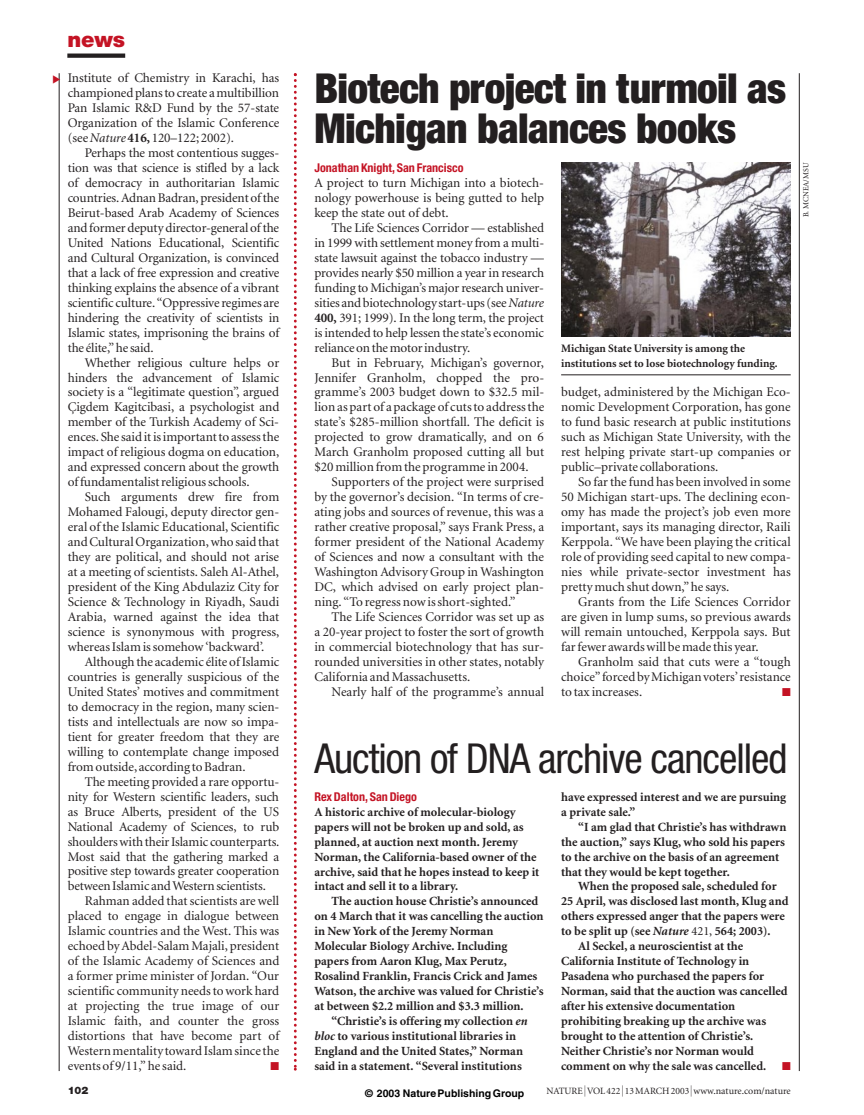
<style>
.page{position:relative;width:864px;height:1115px;background:#fff}
.page>*{position:absolute;margin:0;border:0;box-sizing:border-box;transform-origin:0 0}
.t1{font:900 condensed 41.25px/39.9px "Helvetica Neue";letter-spacing:-.015em;color:#231f20}
.t2{font:condensed 41.25px "Helvetica Neue";letter-spacing:-.025em;color:#231f20}
.t3{font:900 21.3px "Helvetica Neue";color:#c41324}
.t4{font:13.2px/15px "Minion";color:#231f20;text-align:justify}
.t5{font:700 12.45px/15px "Minion";color:#231f20}
.t6{font:700 condensed 12.15px "Helvetica Neue";color:#c41324}
.t7{font:700 11.4px/15px "Minion";color:#231f20}
.t8{font:11.4px "Zapf Dingbats";color:#c41324}
.t9{font:700 10.5px "Helvetica";color:#000}
.t10{font:900 10.35px "Helvetica Neue";color:#231f20}
.t11{font:9.6px "Minion";color:#231f20}
.t12{font:7.8px "Minion";color:#231f20}
.s1{font-style:italic}
.s2{font-weight:700}
.s3{font-weight:400}
.s4{font-family:"Unica SB";font-weight:300;font-size:11.4px}
.s5{font-size:10.05px}
</style>
<div class="page">
<div style="left:67px;top:53px;width:58px;height:5px;background:#231f20"></div>
<hr style="left:59px;top:73px;width:1px;height:998px;background:#231f20">
<hr style="left:799px;top:73px;width:1px;height:998px;background:#231f20">
<svg style="left:294px;top:73px;width:3px;height:997px"></svg>
<hr style="left:561px;top:374px;width:230px;height:1px;background:#231f20">
<img style="left:561px;top:163px;width:230px;height:173px">
<svg style="left:58px;top:75px;width:2px;height:8px"></svg>
<h2 class="t3" style="left:67px;top:32px;width:59px">news</h2>
<p class="t4" style="left:68px;top:71px;width:213px">Institute of Chemistry in Karachi, has championed plans to create a multibillion Pan Islamic R&amp;D Fund by the 57-state Organization of the Islamic Conference (see <span class="s1">Nature</span> <span class="s2">416,</span> 120–122; 2002).</p>
<p class="t4" style="left:68px;top:146px;width:213px;text-indent:17px">Perhaps the most contentious sugges&shy;tion was that science is stifled by a lack of democracy in authoritarian Islamic countries. Adnan Badran, president of the Beirut-based Arab Academy of Sciences and former deputy director-general of the United Nations Educational, Scientific and Cultural Organization, is convinced that a lack of free expression and creative thinking explains the absence of a vibrant scientific culture. “Oppressive regimes are hindering the creativity of scientists in Islamic states, imprisoning the brains of the élite,” he said.</p>
<p class="t4" style="left:68px;top:356px;width:213px;text-indent:17px">Whether religious culture helps or hinders the advancement of Islamic society is a “legitimate question”, argued Çigdem Kagitcibasi, a psychologist and member of the Turkish Academy of Sci&shy;ences. She said it is important to assess the impact of religious dogma on education, and expressed concern about the growth of fundamentalist religious schools.</p>
<p class="t4" style="left:68px;top:490px;width:213px;text-indent:17px">Such arguments drew fire from Mohamed Falougi, deputy director gen&shy;eral of the Islamic Educational, Scientific and Cultural Organization, who said that they are political, and should not arise at a meeting of scientists. Saleh Al-Athel, president of the King Abdulaziz City for Science &amp; Technology in Riyadh, Saudi Arabia, warned against the idea that science is synonymous with progress, whereas Islam is somehow ‘backward’.</p>
<p class="t4" style="left:68px;top:655px;width:213px;text-indent:17px">Although the academic élite of Islamic countries is generally suspicious of the United States’ motives and commitment to democracy in the region, many scien&shy;tists and intellectuals are now so impa&shy;tient for greater freedom that they are willing to contemplate change imposed from outside, according to Badran.</p>
<p class="t4" style="left:68px;top:775px;width:213px;text-indent:17px">The meeting provided a rare opportu&shy;nity for Western scientific leaders, such as Bruce Alberts, president of the US National Academy of Sciences, to rub shoulders with their Islamic counterparts.<br>Most said that the gathering marked a positive step towards greater cooperation between Islamic and Western scientists.</p>
<p class="t4" style="left:68px;top:894px;width:213px;text-indent:17px">Rahman added that scientists are well placed to engage in dialogue between Islamic countries and the West. This was echoed by Abdel-Salam Majali, president of the Islamic Academy of Sciences and a former prime minister of Jordan. “Our scientific community needs to work hard at projecting the true image of our Islamic faith, and counter the gross distortions that have become part of Western mentality toward Islam since the events of 9/11,” he said.</p>
<p class="t8" style="left:271px;top:1060px;width:10px">■</p>
<h1 class="t1" style="left:314px;top:72px;width:473px">Biotech project in turmoil as<br>Michigan balances books</h1>
<p class="t6" style="left:314px;top:163px;width:151px">Jonathan Knight, San Francisco</p>
<p class="t4" style="left:314px;top:176px;width:231px">A project to turn Michigan into a biotech&shy;nology powerhouse is being gutted to help keep the state out of debt.</p>
<p class="t4" style="left:314px;top:221px;width:231px;text-indent:17px">The Life Sciences Corridor — established in 1999 with settlement money from a multi&shy;state lawsuit against the tobacco industry — provides nearly $50 million a year in research funding to Michigan’s major research univer&shy;sities and biotechnology start-ups (see <span class="s1">Nature </span><span class="s2">400,</span> 391; 1999). In the long term, the project is intended to help lessen the state’s economic reliance on the motor industry.</p>
<p class="t4" style="left:314px;top:356px;width:231px;text-indent:17px">But in February, Michigan’s governor, Jennifer Granholm, chopped the pro&shy;gramme’s 2003 budget down to $32.5 mil&shy;lion as part of a package of cuts to address the state’s $285-million shortfall. The deficit is projected to grow dramatically, and on 6<br>March Granholm proposed cutting all but $20 million from the programme in 2004.</p>
<p class="t4" style="left:314px;top:475px;width:231px;text-indent:17px">Supporters of the project were surprised by the governor’s decision. “In terms of cre&shy;ating jobs and sources of revenue, this was a rather creative proposal,” says Frank Press, a former president of the National Academy of Sciences and now a consultant with the Washington Advisory Group in Washington DC, which advised on early project plan&shy;ning. “To regress now is short-sighted.”</p>
<p class="t4" style="left:314px;top:610px;width:231px;text-indent:17px">The Life Sciences Corridor was set up as a 20-year project to foster the sort of growth in commercial biotechnology that has sur&shy;rounded universities in other states, notably California and Massachusetts.</p>
<p class="t4" style="left:332px;top:685px;width:214px">Nearly half of the programme’s annual</p>
<p class="t7" style="left:561px;top:341px;width:218px">Michigan State University is among the institutions set to lose biotechnology funding.</p>
<p class="t4" style="left:561px;top:386px;width:231px">budget, administered by the Michigan Eco&shy;nomic Development Corporation, has gone to fund basic research at public institutions such as Michigan State University, with the rest helping private start-up companies or public–private collaborations.</p>
<p class="t4" style="left:561px;top:475px;width:231px;text-indent:17px">So far the fund has been involved in some 50 Michigan start-ups. The declining econ&shy;omy has made the project’s job even more important, says its managing director, Raili Kerppola. “We have been playing the critical role of providing seed capital to new compa&shy;nies while private-sector investment has pretty much shut down,” he says.</p>
<p class="t4" style="left:561px;top:595px;width:231px;text-indent:17px">Grants from the Life Sciences Corridor are given in lump sums, so previous awards will remain untouched, Kerppola says. But far fewer awards will be made this year.</p>
<p class="t4" style="left:561px;top:655px;width:231px;text-indent:17px">Granholm said that cuts were a “tough choice” forced by Michigan voters’ resistance to tax increases.</p>
<p class="t8" style="left:782px;top:686px;width:10px">■</p>
<h1 class="t2" style="left:314px;top:743px;width:475px">Auction of DNA archive cancelled</h1>
<p class="t6" style="left:314px;top:792px;width:104px">Rex Dalton, San Diego</p>
<p class="t5" style="left:314px;top:805px;width:226px">A historic archive of molecular-biology papers will not be broken up and sold, as planned, at auction next month. Jeremy Norman, the California-based owner of the archive, said that he hopes instead to keep it intact and sell it to a library.</p>
<p class="t5" style="left:314px;top:895px;width:231px;text-indent:17px">The auction house Christie’s announced on 4 March that it was cancelling the auction in New York of the Jeremy Norman Molecular Biology Archive. Including papers from Aaron Klug, Max Perutz, Rosalind Franklin, Francis Crick and James Watson, the archive was valued for Christie’s at between $2.2 million and $3.3 million.</p>
<p class="t5" style="left:314px;top:1014px;width:215px;text-indent:17px">“Christie’s is offering my collection <span class="s1">en bloc</span> to various institutional libraries in England and the United States,” Norman said in a statement. “Several institutions</p>
<p class="t5" style="left:561px;top:790px;width:227px">have expressed interest and we are pursuing a private sale.”</p>
<p class="t5" style="left:561px;top:820px;width:227px;text-indent:17px">“I am glad that Christie’s has withdrawn the auction,” says Klug, who sold his papers to the archive on the basis of an agreement that they would be kept together.</p>
<p class="t5" style="left:578px;top:880px;width:200px">When the proposed sale, scheduled for</p>
<p class="t5" style="left:561px;top:895px;width:229px">25 April, was disclosed last month, Klug and</p>
<p class="t5" style="left:561px;top:910px;width:225px">others expressed anger that the papers were</p>
<p class="t5" style="left:561px;top:925px;width:211px">to be split up (see <span class="s1">Nature</span> <span class="s3">421,</span> 564; 2003).</p>
<p class="t5" style="left:578px;top:939px;width:167px">Al Seckel, a neuroscientist at the</p>
<p class="t5" style="left:561px;top:954px;width:190px">California Institute of Technology in</p>
<p class="t5" style="left:561px;top:969px;width:205px">Pasadena who purchased the papers for</p>
<p class="t5" style="left:561px;top:984px;width:228px">Norman, said that the auction was cancelled</p>
<p class="t5" style="left:561px;top:999px;width:176px">after his extensive documentation</p>
<p class="t5" style="left:561px;top:1014px;width:207px">prohibiting breaking up the archive was</p>
<p class="t5" style="left:561px;top:1029px;width:194px">brought to the attention of Christie’s.</p>
<p class="t5" style="left:561px;top:1044px;width:194px">Neither Christie’s nor Norman would</p>
<p class="t5" style="left:561px;top:1059px;width:207px">comment on why the sale was cancelled.</p>
<p class="t8" style="left:782px;top:1060px;width:10px">■</p>
<p class="t10" style="left:68px;top:1086px;width:22px">102</p>
<p class="t11" style="left:547px;top:1086px;width:246px">NATURE<span class="s4">|</span> VOL 422 <span class="s4">|</span> 13 MARCH 2003 <span class="s4">|</span> <span class="s5">www.nature.com/nature</span></p>
<p class="t9" style="left:365px;top:1089px;width:161px">© 2003 Nature PublishingGroup</p>
<p class="t12" style="left:803px;top:217px;width:56px;rotate:-90deg">B. MCNEA/MSU</p>
</div>
